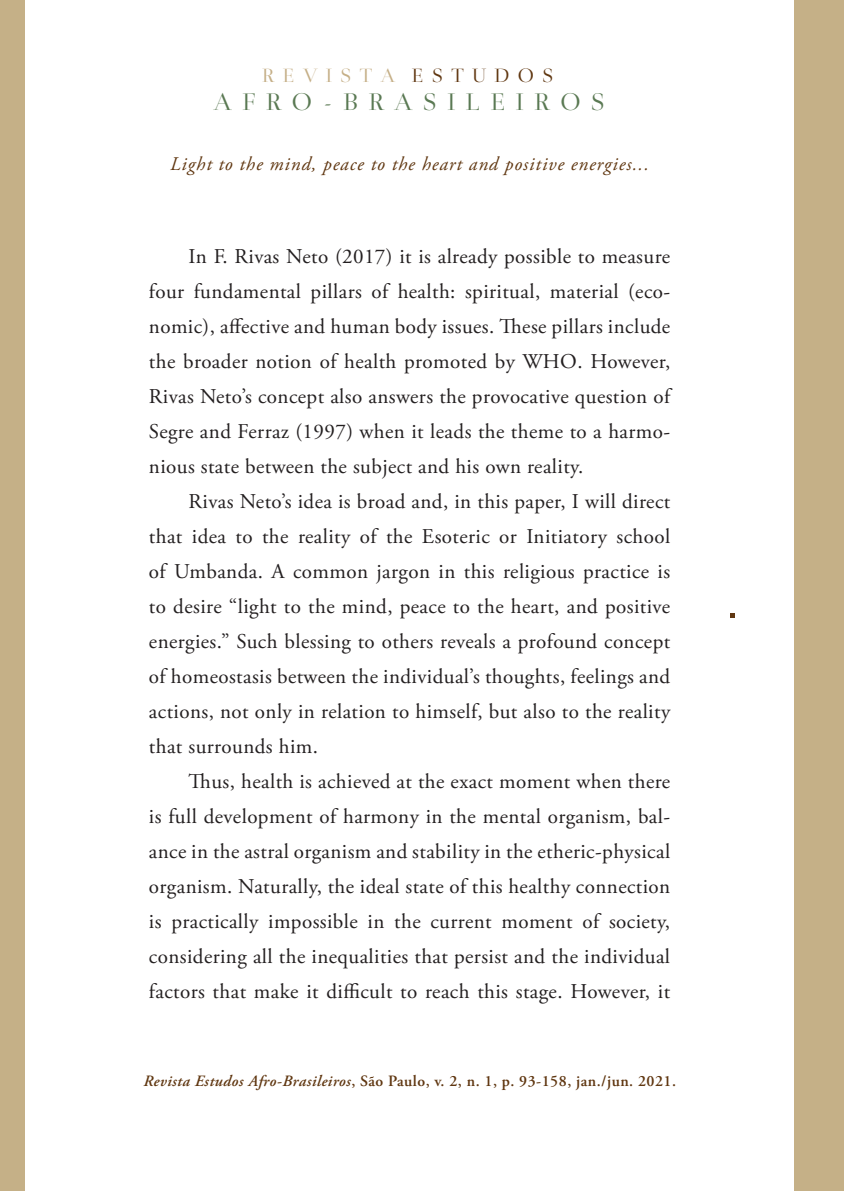
<style>
.page{position:relative;width:844px;height:1191px;background:#fff}
.page>*{position:absolute;margin:0;border:0;box-sizing:border-box;transform-origin:0 0}
.t1{font:25.55px "Medio";letter-spacing:.415em;color:#5a7953}
.t2{font:21px/35px "Adobe Garamond Pro";letter-spacing:.02em;color:#231f20;text-align:justify}
.t3{font:20.47px "Medio";letter-spacing:.415em;color:#c5af87}
.t4{font:italic 19.25px "Adobe Garamond Pro";letter-spacing:.05em;color:#603711}
.t5{font:600 15.75px "Adobe Garamond Pro";letter-spacing:.03em;color:#603711}
.s1{color:#603711}
.s2{font-style:italic}
</style>
<div class="page">
<svg style="left:730px;top:613px;width:4px;height:4px"></svg>
<div style="left:794px;top:0;width:49px;height:1191px;background:#c5b087"></div>
<div style="left:0;top:0;width:25px;height:1191px;background:#c5b087"></div>
<p class="t3" style="left:262px;top:67px;width:293px">REVISTA <span class="s1">ESTUDOS</span></p>
<p class="t1" style="left:214px;top:92px;width:392px">AFRO-BRASILEIROS</p>
<p class="t4" style="left:170px;top:152px;width:480px">Light to the mind, peace to the heart and positive energies...</p>
<p class="t2" style="left:149px;top:239px;width:522px;text-indent:40px">In F. Rivas Neto (2017) it is already possible to measure four fundamental pillars of health: spiritual, material (eco&shy;nomic), affective and human body issues. These pillars include the broader notion of health promoted by WHO. However, Rivas Neto’s concept also answers the provocative question of Segre and Ferraz (1997) when it leads the theme to a harmo&shy;nious state between the subject and his own reality.</p>
<p class="t2" style="left:149px;top:484px;width:522px;text-indent:40px">Rivas Neto’s idea is broad and, in this paper, I will direct that idea to the reality of the Esoteric or Initiatory school of Umbanda. A common jargon in this religious practice is to desire “light to the mind, peace to the heart, and positive energies.” Such blessing to others reveals a profound concept of homeostasis between the individual’s thoughts, feelings and actions, not only in relation to himself, but also to the reality that surrounds him.</p>
<p class="t2" style="left:149px;top:764px;width:522px;text-indent:40px">Thus, health is achieved at the exact moment when there is full development of harmony in the mental organism, bal&shy;ance in the astral organism and stability in the etheric-physical organism. Naturally, the ideal state of this healthy connection is practically impossible in the current moment of society, considering all the inequalities that persist and the individual factors that make it difficult to reach this stage. However, it</p>
<p class="t5" style="left:143px;top:1071px;width:534px"><span class="s2">Revista Estudos Afro-Brasileiros</span>, São Paulo, v. 2, n. 1, p. 93-158, jan./jun. 2021.</p>
</div>
